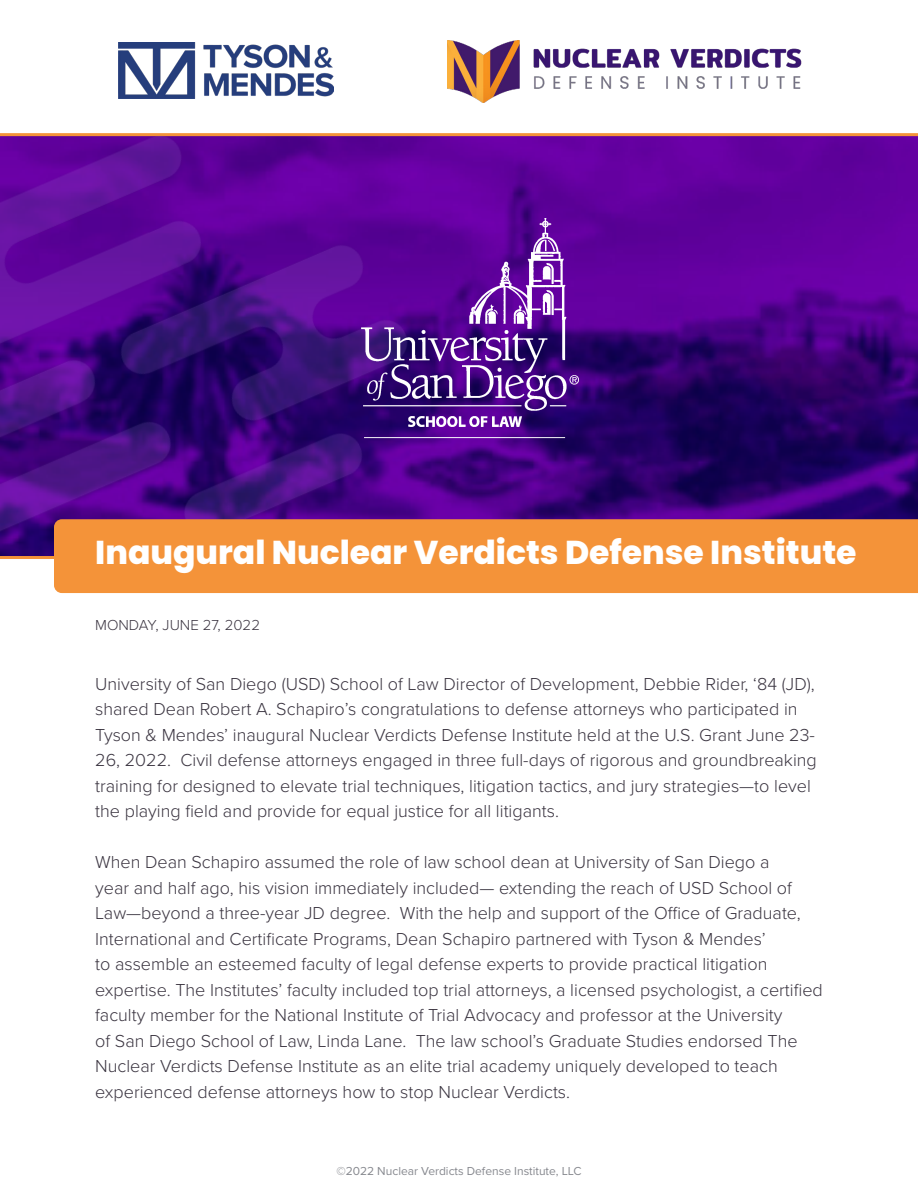
<style>
.page{position:relative;width:918px;height:1188px;background:#fff}
.page>*{position:absolute;margin:0;border:0;box-sizing:border-box;transform-origin:0 0}
.t1{font:800 33px "Poppins";color:#fff}
.t2{font:300 18px/25.5px "Proxima Nova";color:#3a3440}
.t3{font:300 15px "Proxima Nova";color:#3a3440}
.t4{font:12px "Proxima Nova";color:#87898f}
</style>
<div class="page">
<svg style="left:0;top:133px;width:918px;height:426px;background:#4a0185"></svg>
<img style="left:0;top:133px;width:485px;height:411px">
<img style="left:350px;top:218px;width:241px;height:230px">
<div style="left:54px;top:519px;width:864px;height:74px;background:#f49339"></div>
<img style="left:118px;top:42px;width:215px;height:57px">
<img style="left:448px;top:40px;width:354px;height:63px">
<p class="t1" style="left:95px;top:533px;width:763px">Inaugural Nuclear Verdicts Defense Institute</p>
<p class="t3" style="left:95px;top:613px;width:166px">MONDAY, JUNE 27, 2022</p>
<p class="t2" style="left:95px;top:670px;width:723px">University of San Diego (USD) School of Law Director of Development, Debbie Rider, ‘84 (JD), shared Dean Robert A. Schapiro’s congratulations to defense attorneys who participated in Tyson &amp; Mendes’ inaugural Nuclear Verdicts Defense Institute held at the U.S. Grant June 23- 26, 2022. Civil defense attorneys engaged in three full-days of rigorous and groundbreaking training for designed to elevate trial techniques, litigation tactics, and jury strategies—to level the playing field and provide for equal justice for all litigants.</p>
<p class="t2" style="left:95px;top:848px;width:729px">When Dean Schapiro assumed the role of law school dean at University of San Diego a<br>year and half ago, his vision immediately included— extending the reach of USD School of Law—beyond a three-year JD degree. With the help and support of the Office of Graduate, International and Certificate Programs, Dean Schapiro partnered with Tyson &amp; Mendes’<br>to assemble an esteemed faculty of legal defense experts to provide practical litigation expertise. The Institutes’ faculty included top trial attorneys, a licensed psychologist, a certified faculty member for the National Institute of Trial Advocacy and professor at the University<br>of San Diego School of Law, Linda Lane. The law school’s Graduate Studies endorsed The Nuclear Verdicts Defense Institute as an elite trial academy uniquely developed to teach experienced defense attorneys how to stop Nuclear Verdicts.</p>
<p class="t4" style="left:336px;top:1162px;width:247px">©2022 Nuclear Verdicts Defense Institute, LLC</p>
</div>
